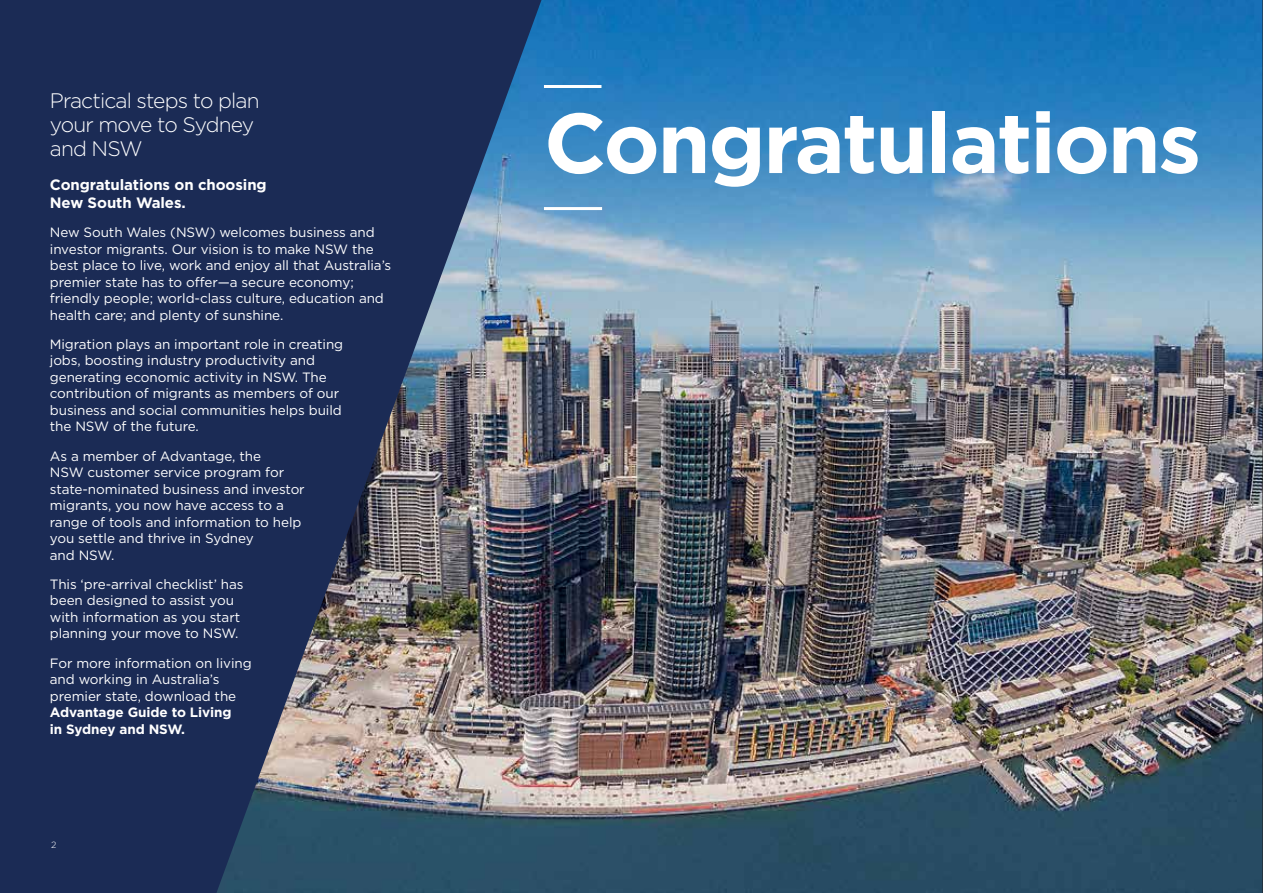
<style>
.page{position:relative;width:1263px;height:893px;background:#fff}
.page>*{position:absolute;margin:0;border:0;box-sizing:border-box;transform-origin:0 0}
.t1{font:700 84.75px "Gotham";letter-spacing:-.025em;color:#fff}
.t2{font:300 21px/24px "Gotham";letter-spacing:-.04em;color:#fff}
.t3{font:700 15px "Gotham";letter-spacing:-.005em;color:#fff}
.t4{font:13.5px/16.5px "Gotham";letter-spacing:-.005em;color:#fff}
.t5{font:700 13.5px/16.5px "Gotham";letter-spacing:-.005em;color:#fff}
.t6{font:300 9px "Gotham";color:#fff}
</style>
<div class="page">
<img style="left:544px;top:0;width:718px;height:893px">
<img style="left:0;top:0;width:544px;height:893px">
<hr style="left:544px;top:85px;width:57px;height:3px;background:#fff">
<hr style="left:544px;top:207px;width:58px;height:3px;background:#fff">
<hr style="left:1262px;top:0;width:1px;height:893px;background:#231f20">
<h2 class="t2" style="left:50px;top:88px;width:211px">Practical steps to plan your move to Sydney and NSW</h2>
<p class="t3" style="left:50px;top:175px;width:218px">Congratulations on choosing</p>
<p class="t3" style="left:50px;top:193px;width:137px">New South Wales.</p>
<p class="t4" style="left:50px;top:224px;width:343px">New South Wales (NSW) welcomes business and investor migrants. Our vision is to make NSW the best place to live, work and enjoy all that Australia’s premier state has to offer—a secure economy; friendly people; world-class culture, education and health care; and plenty of sunshine.</p>
<p class="t4" style="left:50px;top:335px;width:295px">Migration plays an important role in creating jobs, boosting industry productivity and generating economic activity in NSW. The contribution of migrants as members of our business and social communities helps build the NSW of the future.</p>
<p class="t4" style="left:50px;top:447px;width:256px">As a member of Advantage, the<br>NSW customer service program for state-nominated business and investor migrants, you now have access to a range of tools and information to help you settle and thrive in Sydney<br>and NSW.</p>
<p class="t4" style="left:50px;top:575px;width:195px">This ‘pre-arrival checklist’ has been designed to assist you with information as you start planning your move to NSW.</p>
<p class="t4" style="left:50px;top:654px;width:203px">For more information on living and working in Australia’s premier state, download the</p>
<p class="t5" style="left:50px;top:704px;width:183px">Advantage Guide to Living in Sydney and NSW.</p>
<p class="t6" style="left:51px;top:839px;width:7px">2</p>
<h1 class="t1" style="left:544px;top:87px;width:659px">Congratulations</h1>
</div>
